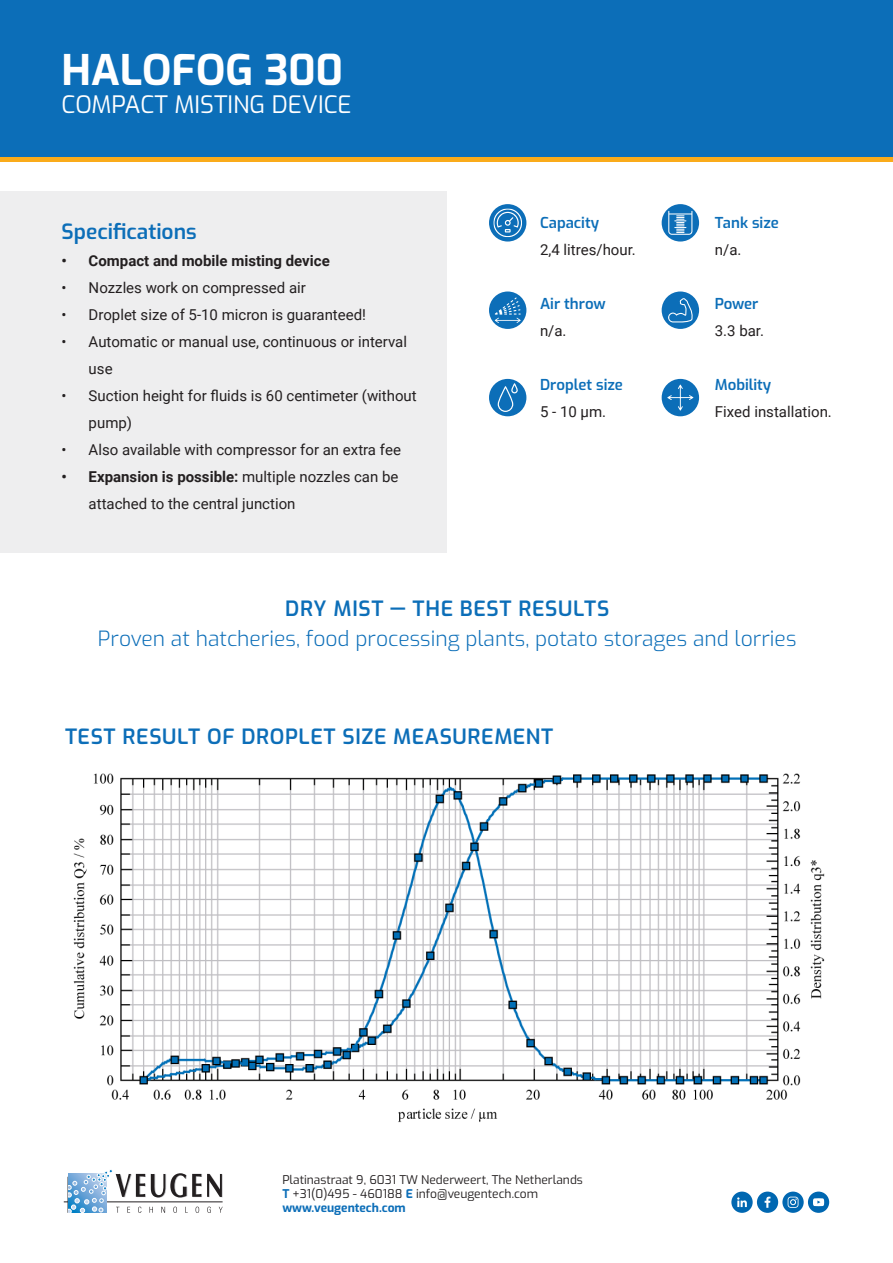
<style>
.page{position:relative;width:893px;height:1263px;background:#fff}
.page>*{position:absolute;margin:0;border:0;box-sizing:border-box;transform-origin:0 0}
.t1{font:700 42px "Exo";color:#fff}
.t2{font:24px "Exo";color:#fff}
.t3{font:300 21px "Exo";color:#0c6eb8}
.Folder_kop{font:600 21px "Exo";letter-spacing:.03em;color:#0c6eb8}
.Folder_kop-2{font:600 21px "Exo";color:#0c6eb8}
.t4{font:15px/27px "Roboto";color:#231f20}
.t5{font:600 15px "Exo";color:#0c6eb8}
.t6{font:700 15px "Roboto";color:#231f20}
.t7{font:12px "Exo";color:#231f20}
.t8{font:700 12px "Exo";color:#0c6eb8}
.s1{font-weight:700}
.s2{font-weight:700;color:#0c6eb8}
</style>
<div class="page">
<div style="left:0;top:0;width:893px;height:157px;background:#0c6eb8"></div>
<div style="left:0;top:157px;width:893px;height:5px;background:#faab1a"></div>
<hr style="left:64px;top:1201px;width:159px;height:1px;background:#231f20">
<svg style="left:67px;top:1169px;width:156px;height:44px"></svg>
<svg style="left:731px;top:1191px;width:98px;height:22px"></svg>
<div style="left:489px;top:204px;width:37px;height:38px;background:#0c6eb8;border-radius:50%"></div>
<svg style="left:493px;top:208px;width:29px;height:29px"></svg>
<div style="left:489px;top:291px;width:37px;height:38px;background:#0c6eb8;border-radius:50%"></div>
<svg style="left:495px;top:297px;width:26px;height:26px"></svg>
<div style="left:489px;top:379px;width:37px;height:37px;background:#0c6eb8;border-radius:50%"></div>
<svg style="left:498px;top:383px;width:20px;height:29px"></svg>
<div style="left:662px;top:204px;width:37px;height:38px;background:#0c6eb8;border-radius:50%"></div>
<svg style="left:668px;top:211px;width:24px;height:24px"></svg>
<div style="left:662px;top:291px;width:37px;height:38px;background:#0c6eb8;border-radius:50%"></div>
<svg style="left:668px;top:298px;width:25px;height:24px"></svg>
<div style="left:662px;top:379px;width:37px;height:37px;background:#0c6eb8;border-radius:50%"></div>
<svg style="left:667px;top:385px;width:26px;height:26px"></svg>
<div style="left:0;top:191px;width:446px;height:362px;background:#eeeeef"></div>
<img style="left:73px;top:773px;width:752px;height:350px">
<p class="t1" style="left:62px;top:38px;width:283px">HALOFOG 300</p>
<p class="t2" style="left:62px;top:87px;width:291px">COMPACT MISTING DEVICE</p>
<p class="Folder_kop-2" style="left:62px;top:216px;width:137px">Specifications</p>
<p class="t6" style="left:62px;top:250px;width:270px">• Compact and mobile misting device</p>
<p class="t4" style="left:62px;top:274px;width:246px">• Nozzles work on compressed air</p>
<p class="t4" style="left:62px;top:301px;width:306px">• Droplet size of 5-10 micron is guaranteed!</p>
<p class="t4" style="left:89px;top:328px;width:320px;text-indent:-27px">• Automatic or manual use, continuous or interval use</p>
<p class="t4" style="left:89px;top:382px;width:330px;text-indent:-27px">• Suction height for fluids is 60 centimeter (without pump)</p>
<p class="t4" style="left:62px;top:436px;width:341px">• Also available with compressor for an extra fee</p>
<p class="t4" style="left:89px;top:463px;width:311px;text-indent:-27px"><span class="s1">• Expansion is possible:</span> multiple nozzles can be attached to the central junction</p>
<p class="t5" style="left:540px;top:211px;width:61px">Capacity</p>
<p class="t4" style="left:540px;top:235px;width:97px">2,4 litres/hour.</p>
<p class="t5" style="left:540px;top:292px;width:67px">Air throw</p>
<p class="t4" style="left:540px;top:316px;width:28px">n/a.</p>
<p class="t5" style="left:540px;top:373px;width:85px">Droplet size</p>
<p class="t4" style="left:540px;top:397px;width:68px">5 - 10 μm.</p>
<p class="t5" style="left:715px;top:211px;width:66px">Tank size</p>
<p class="t4" style="left:715px;top:235px;width:28px">n/a.</p>
<p class="t5" style="left:715px;top:292px;width:45px">Power</p>
<p class="t4" style="left:715px;top:316px;width:51px">3.3 bar.</p>
<p class="t5" style="left:715px;top:373px;width:58px">Mobility</p>
<p class="t4" style="left:715px;top:397px;width:119px">Fixed installation.</p>
<p class="Folder_kop" style="left:285px;top:593px;width:326px">DRY MIST — THE BEST RESULTS</p>
<p class="t3" style="left:98px;top:623px;width:700px">Proven at hatcheries, food processing plants, potato storages and lorries</p>
<p class="Folder_kop" style="left:65px;top:720px;width:490px">TEST RESULT OF DROPLET SIZE MEASUREMENT</p>
<p class="t7" style="left:282px;top:1170px;width:302px">Platinastraat 9, 6031 TW Nederweert, The Netherlands</p>
<p class="t7" style="left:282px;top:1184px;width:257px"><span class="s2">T</span> +31(0)495 - 460188 <span class="s2">E</span> info@veugentech.com</p>
<p class="t8" style="left:282px;top:1198px;width:125px">www.veugentech.com</p>
</div>
